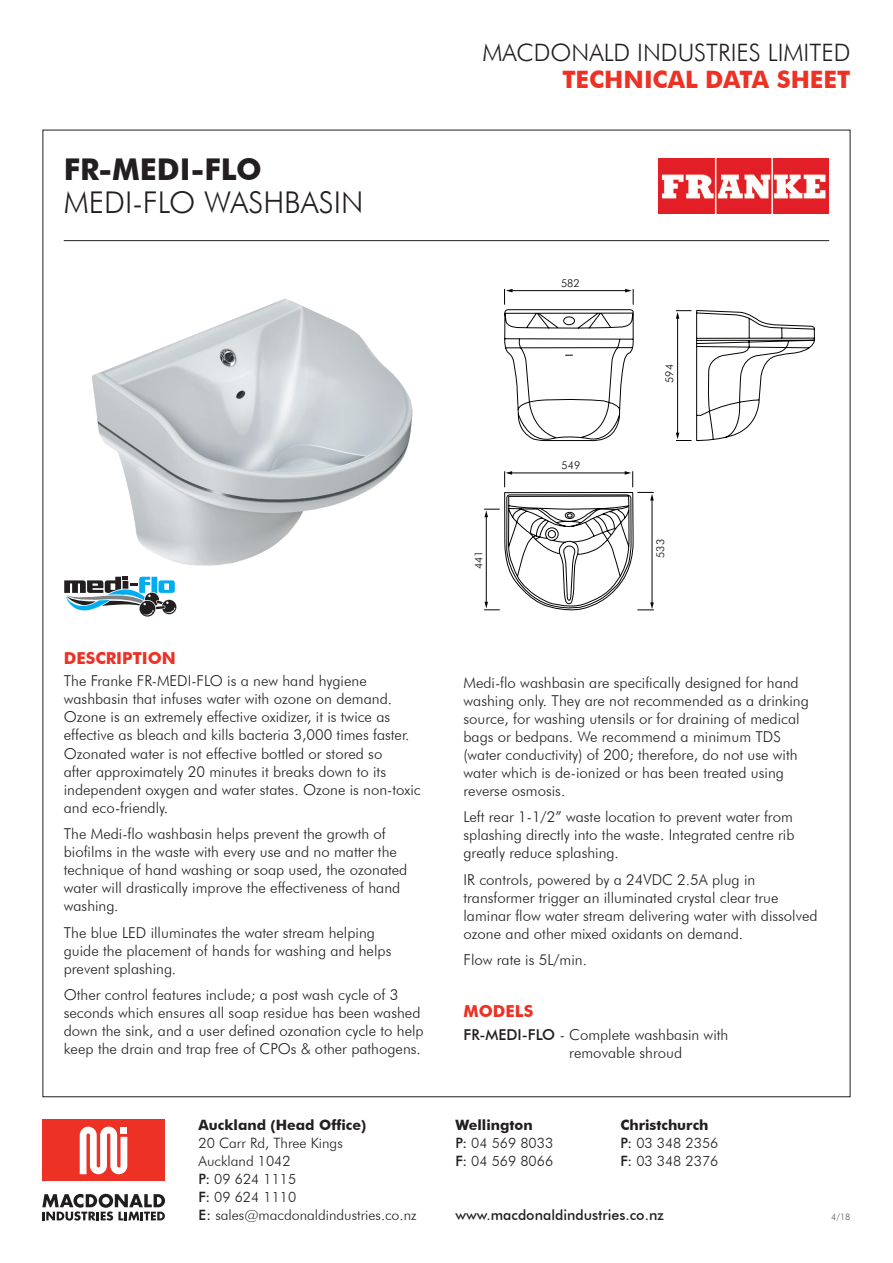
<style>
.page{position:relative;width:893px;height:1263px;background:#fff}
.page>*{position:absolute;margin:0;border:0;box-sizing:border-box;transform-origin:0 0}
.t1{font:300 30px "Futura BT";color:#231f20}
.t2{font:700 30px "Futura BT";color:#231f20}
.t3{font:300 24px/27px "Futura BT";color:#231f20;text-align:right}
.t4{font:700 16.5px "Futura BT";color:#ed3124}
.t5{font:300 15px/18px "Futura BT";color:#231f20}
.t6{font:300 14.25px/18px "Futura BT";color:#231f20}
.t7{font:700 14.25px/18px "Futura BT";color:#231f20}
.t8{font:500 14.25px "Futura BT";color:#231f20}
.t9{font:300 10.8px "Futura BT";color:#040503}
.t10{font:300 9px "Futura BT";color:#545557}
.s1{font-weight:700;color:#ed3124}
.s2{font-weight:300}
.s3{font-weight:500}
</style>
<div class="page">
<hr style="left:64px;top:240px;width:765px;height:1px;background:#231f20">
<div style="left:42px;top:1120px;width:123px;height:61px;background:#ed3124"></div>
<svg style="left:80px;top:1126px;width:47px;height:48px"></svg>
<svg style="left:42px;top:1194px;width:123px;height:26px"></svg>
<img style="left:658px;top:158px;width:170px;height:55px">
<img style="left:92px;top:298px;width:321px;height:268px">
<svg style="left:504px;top:309px;width:311px;height:301px"></svg>
<hr style="left:677px;top:317px;width:1px;height:117px;background:#040503">
<svg style="left:676px;top:312px;width:3px;height:7px"></svg>
<svg style="left:676px;top:433px;width:3px;height:6px"></svg>
<hr style="left:511px;top:290px;width:115px;height:1px;background:#040503">
<svg style="left:625px;top:289px;width:9px;height:15px"></svg>
<svg style="left:504px;top:289px;width:9px;height:15px"></svg>
<hr style="left:511px;top:472px;width:115px;height:1px;background:#040503">
<svg style="left:504px;top:471px;width:8px;height:16px"></svg>
<hr style="left:652px;top:499px;width:1px;height:105px;background:#040503">
<svg style="left:625px;top:471px;width:29px;height:29px"></svg>
<svg style="left:638px;top:602px;width:16px;height:8px"></svg>
<hr style="left:486px;top:516px;width:1px;height:87px;background:#040503">
<svg style="left:484px;top:509px;width:15px;height:8px"></svg>
<svg style="left:484px;top:602px;width:15px;height:8px"></svg>
<svg style="left:64px;top:577px;width:112px;height:39px"></svg>
<p class="t2" style="left:64px;top:151px;width:200px">FR-MEDI-FLO</p>
<p class="t1" style="left:64px;top:184px;width:301px">MEDI-FLO WASHBASIN</p>
<p class="t3" style="left:483px;top:39px;width:369px">MACDONALD INDUSTRIES LIMITED<br><span class="s1">TECHNICAL DATA SHEET</span></p>
<p class="t9" style="left:472px;top:569px;width:20px;rotate:-90deg">441</p>
<p class="t9" style="left:561px;top:276px;width:20px">582</p>
<p class="t9" style="left:562px;top:459px;width:20px">549</p>
<p class="t9" style="left:663px;top:383px;width:20px;rotate:-90deg">594</p>
<p class="t9" style="left:654px;top:558px;width:20px;rotate:-90deg">533</p>
<p class="t4" style="left:64px;top:648px;width:114px">DESCRIPTION</p>
<p class="t5" style="left:64px;top:672px;width:359px">The Franke FR-MEDI-FLO is a new hand hygiene washbasin that infuses water with ozone on demand.<br>Ozone is an extremely effective oxidizer, it is twice as effective as bleach and kills bacteria 3,000 times faster.<br>Ozonated water is not effective bottled or stored so<br>after approximately 20 minutes it breaks down to its independent oxygen and water states. Ozone is non-toxic and eco-friendly.</p>
<p class="t5" style="left:64px;top:824px;width:345px">The Medi-flo washbasin helps prevent the growth of biofilms in the waste with every use and no matter the technique of hand washing or soap used, the ozonated water will drastically improve the effectiveness of hand washing.</p>
<p class="t5" style="left:64px;top:923px;width:329px">The blue LED illuminates the water stream helping guide the placement of hands for washing and helps prevent splashing.</p>
<p class="t5" style="left:64px;top:985px;width:361px">Other control features include; a post wash cycle of 3 seconds which ensures all soap residue has been washed down the sink, and a user defined ozonation cycle to help keep the drain and trap free of CPOs &amp; other pathogens.</p>
<p class="t7" style="left:199px;top:1116px;width:169px">Auckland (Head Office)<br><span class="s2">20 Carr Rd, Three Kings</span></p>
<p class="t6" style="left:199px;top:1152px;width:94px">Auckland 1042</p>
<p class="t6" style="left:199px;top:1170px;width:99px"><span class="s3">P:</span> 09 624 1115</p>
<p class="t6" style="left:199px;top:1188px;width:99px"><span class="s3">F:</span> 09 624 1110</p>
<p class="t6" style="left:199px;top:1206px;width:219px"><span class="s3">E:</span> sales@macdonaldindustries.co.nz</p>
<p class="t5" style="left:463px;top:673px;width:347px">Medi-flo washbasin are specifically designed for hand washing only. They are not recommended as a drinking source, for washing utensils or for draining of medical bags or bedpans. We recommend a minimum TDS (water conductivity) of 200; therefore, do not use with water which is de-ionized or has been treated using reverse osmosis.</p>
<p class="t5" style="left:463px;top:808px;width:332px;text-align:justify">Left rear 1-1/2” waste location to prevent water from splashing directly into the waste. Integrated centre rib greatly reduce splashing.</p>
<p class="t5" style="left:463px;top:870px;width:356px">IR controls, powered by a 24VDC 2.5A plug in transformer trigger an illuminated crystal clear true laminar flow water stream delivering water with dissolved ozone and other mixed oxidants on demand.</p>
<p class="t5" style="left:463px;top:951px;width:125px">Flow rate is 5L/min.</p>
<p class="t4" style="left:463px;top:1001px;width:71px">MODELS</p>
<p class="t5" style="left:569px;top:1025px;width:161px;text-indent:-106px"><span class="s3">FR-MEDI-FLO</span> - Complete washbasin with removable shroud</p>
<p class="t7" style="left:455px;top:1116px;width:79px">Wellington</p>
<p class="t6" style="left:455px;top:1134px;width:99px"><span class="s3">P:</span> 04 569 8033<br><span class="s3">F:</span> 04 569 8066</p>
<p class="t7" style="left:620px;top:1116px;width:90px">Christchurch</p>
<p class="t6" style="left:620px;top:1134px;width:100px"><span class="s3">P:</span> 03 348 2356<br><span class="s3">F:</span> 03 348 2376</p>
<p class="t8" style="left:455px;top:1206px;width:210px">www.macdonaldindustries.co.nz</p>
<p class="t10" style="left:831px;top:1212px;width:21px">4/18</p>
</div>
